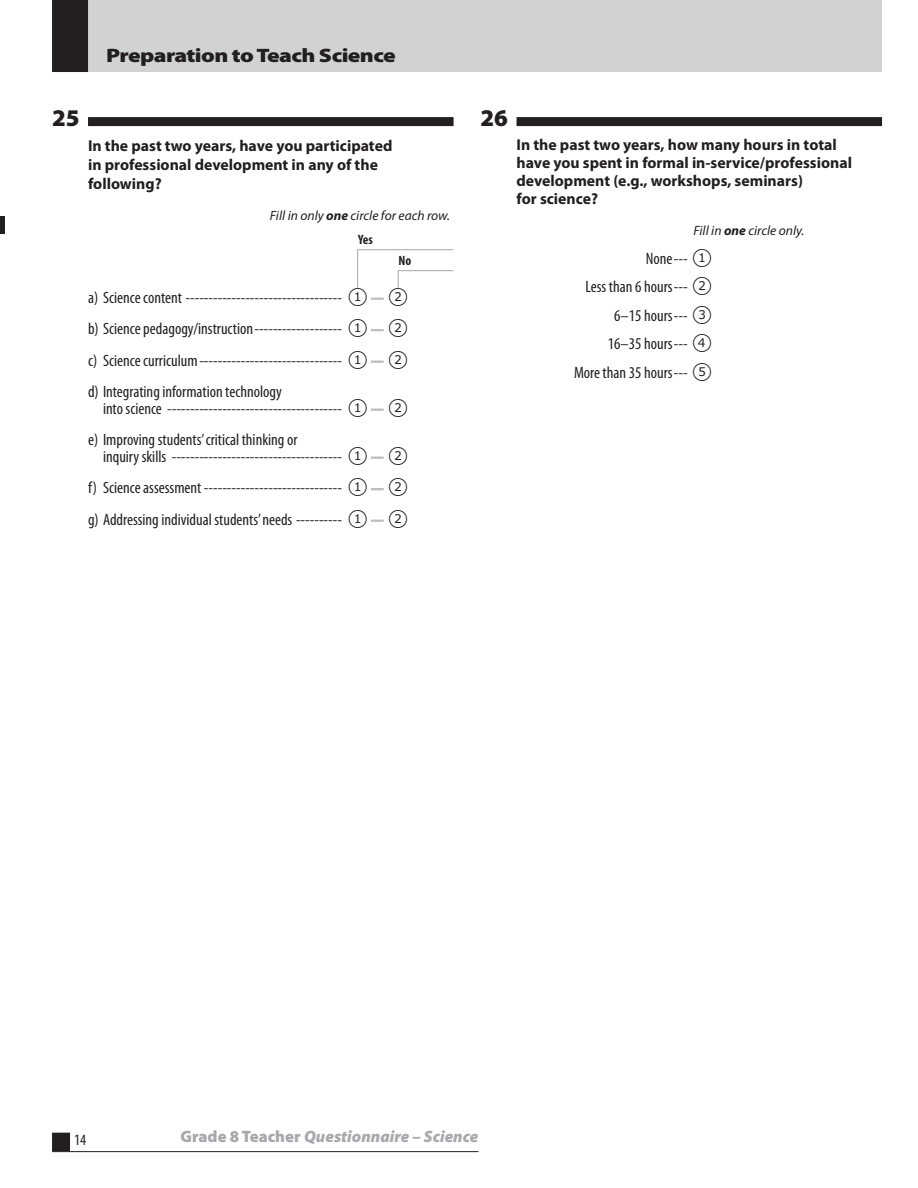
<style>
.page{position:relative;width:918px;height:1188px;background:#fff}
.page>*{position:absolute;margin:0;border:0;box-sizing:border-box;transform-origin:0 0}
.t1{font:900 24px "Myriad Pro";color:#231f20}
.t2{font:22.5px "TIMSS options";color:#231f20}
.t3{font:900 19.5px "Myriad Pro";letter-spacing:-.025em;color:#231f20;scale:1.2 1}
.t4{font:condensed 16.5px/16.5px "Myriad Pro";color:#231f20}
.t5{font:italic 900 16.5px "Myriad Pro";color:#a8a9ad}
.t6{font:700 15.75px/18px "Myriad Pro";color:#231f20}
.t7{font:condensed 15.75px "Myriad Pro";color:#231f20}
.t8{font:italic 13.5px "Myriad Pro";color:#231f20}
.t9{font:700 condensed 13.5px "Myriad Pro";color:#231f20}
.s1{font-weight:700}
.s2{font-family:"TIMSS options";font-stretch:normal;font-size:22.5px}
.s3{font-style:normal}
</style>
<div class="page">
<div style="left:53px;top:1133px;width:16px;height:17px;background:#231f20"></div>
<div style="left:52px;top:1133px;width:18px;height:18px;border:2px solid #231f20"></div>
<hr style="left:52px;top:1151px;width:427px;height:1px;background:#231f20">
<div style="left:52px;top:0;width:830px;height:72px;background:#d1d2d4"></div>
<div style="left:52px;top:0;width:36px;height:72px;background:#231f20"></div>
<div style="left:88px;top:117px;width:366px;height:9px;background:#231f20"></div>
<svg style="left:371px;top:298px;width:13px;height:2px"></svg>
<svg style="left:371px;top:329px;width:13px;height:2px"></svg>
<svg style="left:371px;top:361px;width:13px;height:2px"></svg>
<svg style="left:371px;top:409px;width:13px;height:2px"></svg>
<svg style="left:371px;top:457px;width:13px;height:2px"></svg>
<svg style="left:371px;top:488px;width:13px;height:2px"></svg>
<svg style="left:371px;top:520px;width:13px;height:2px"></svg>
<svg style="left:357px;top:249px;width:97px;height:40px"></svg>
<div style="left:517px;top:117px;width:365px;height:9px;background:#231f20"></div>
<hr style="left:0;top:216px;width:4px;height:18px;background:#231f20">
<h2 class="t3" style="left:106px;top:45px;width:243px">Preparation to Teach Science</h2>
<p class="t1" style="left:52px;top:104px;width:29px">25</p>
<p class="t6" style="left:88px;top:136px;width:306px;line-height:18.9px">In the past two years, have you participated in professional development in any of the following?</p>
<p class="t8" style="left:270px;top:208px;width:182px">Fill in only <span class="s1">one</span> circle for each row.</p>
<p class="t9" style="left:358px;top:232px;width:16px">Yes</p>
<p class="t9" style="left:399px;top:253px;width:14px">No</p>
<p class="t4" style="left:88px;top:289px;width:256px">a) Science content ----------------------------------</p>
<p class="t2" style="left:349px;top:285px;width:20px">1</p>
<p class="t2" style="left:389px;top:285px;width:20px">2</p>
<p class="t4" style="left:88px;top:321px;width:256px">b) Science pedagogy/instruction -------------------</p>
<p class="t2" style="left:349px;top:316px;width:20px">1</p>
<p class="t2" style="left:389px;top:316px;width:20px">2</p>
<p class="t4" style="left:88px;top:352px;width:256px">c) Science curriculum -------------------------------</p>
<p class="t2" style="left:349px;top:348px;width:20px">1</p>
<p class="t2" style="left:389px;top:348px;width:20px">2</p>
<p class="t4" style="left:103px;top:384px;width:241px;text-indent:-15px">d) Integrating information technology<br>into science --------------------------------------</p>
<p class="t2" style="left:349px;top:396px;width:20px">1</p>
<p class="t2" style="left:389px;top:396px;width:20px">2</p>
<p class="t4" style="left:103px;top:432px;width:241px;text-indent:-15px">e) Improving students’ critical thinking or<br>inquiry skills -------------------------------------</p>
<p class="t2" style="left:349px;top:444px;width:20px">1</p>
<p class="t2" style="left:389px;top:444px;width:20px">2</p>
<p class="t4" style="left:88px;top:480px;width:256px">f) Science assessment ------------------------------</p>
<p class="t2" style="left:349px;top:475px;width:20px">1</p>
<p class="t2" style="left:389px;top:475px;width:20px">2</p>
<p class="t4" style="left:88px;top:511px;width:256px">g) Addressing individual students’ needs ----------</p>
<p class="t2" style="left:349px;top:507px;width:20px">1</p>
<p class="t2" style="left:389px;top:507px;width:20px">2</p>
<p class="t1" style="left:481px;top:104px;width:29px">26</p>
<p class="t6" style="left:517px;top:136px;width:337px">In the past two years, how many hours in total have you spent in formal in-service/professional development (e.g., workshops, seminars)<br>for science?</p>
<p class="t8" style="left:694px;top:224px;width:112px">Fill in <span class="s1">one</span> circle only.</p>
<p class="t4" style="left:646px;top:251px;width:68px">None --- <span class="s2">1</span></p>
<p class="t4" style="left:585px;top:279px;width:128px">Less than 6 hours --- <span class="s2">2</span></p>
<p class="t4" style="left:614px;top:308px;width:99px">6–15 hours --- <span class="s2">3</span></p>
<p class="t4" style="left:608px;top:336px;width:106px">16–35 hours --- <span class="s2">4</span></p>
<p class="t4" style="left:574px;top:365px;width:139px">More than 35 hours --- <span class="s2">5</span></p>
<p class="t7" style="left:74px;top:1131px;width:14px">14</p>
<p class="t5" style="left:181px;top:1127px;width:299px"><span class="s3">Grade 8 Teacher</span> Questionnaire – Science</p>
</div>
